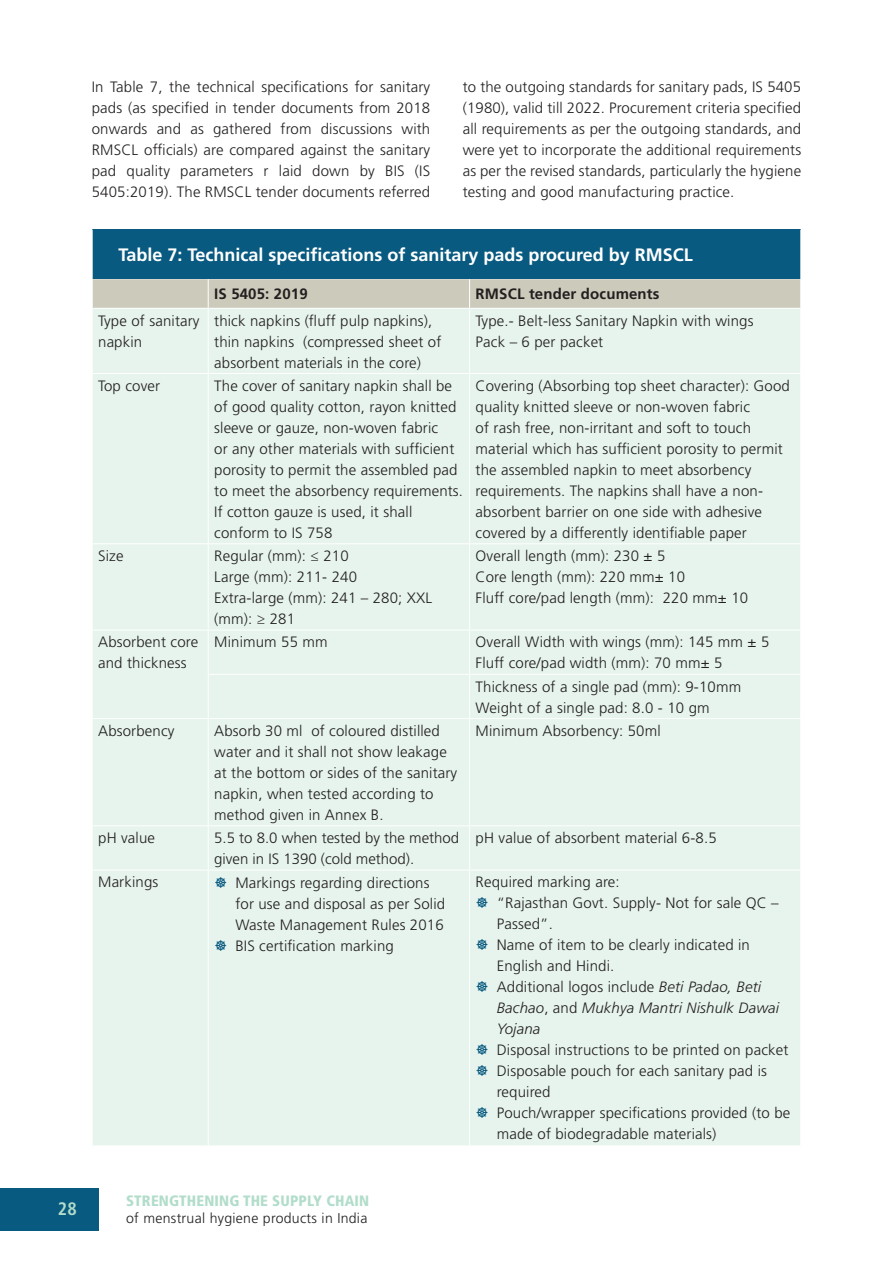
<style>
.page{position:relative;width:893px;height:1263px;background:#fff}
.page>*{position:absolute;margin:0;border:0;box-sizing:border-box;transform-origin:0 0}
.Table_Head{font:700 18px "Frutiger LT Std";color:#fff}
.t1{font:700 condensed 18px "Frutiger LT Std";color:#b2ddca}
.Table_text{font:300 15px/21px "Frutiger LT Std";letter-spacing:.01em;color:#231f20}
.body{font:300 15px/21px "Frutiger LT Std";letter-spacing:.01em;color:#231f20;text-align:justify}
.Table_text-2{font:italic 300 15px/21px "Frutiger LT Std";letter-spacing:.01em;color:#231f20}
.Table_text-3{font:700 15px "Frutiger LT Std";letter-spacing:.01em;color:#231f20}
.t2{font:900 condensed 15px "Frutiger LT Std";letter-spacing:.01em;color:#b2ddca}
.t3{font:300 14.1px "Frutiger LT Std";letter-spacing:.02em;color:#231f20}
.s1{font-style:normal}
</style>
<div class="page">
<div style="left:0;top:1188px;width:98px;height:42px;background:#095a80"></div>
<div style="left:92px;top:230px;width:709px;height:49px;background:#095a80"></div>
<div style="left:93px;top:309px;width:707px;height:836px;background:#e6f4ed"></div>
<svg style="left:92px;top:279px;width:709px;height:29px;background:#cccbbc"></svg>
<hr style="left:208px;top:309px;width:1px;height:64px;background:#fff">
<hr style="left:469px;top:309px;width:1px;height:64px;background:#fff">
<hr style="left:92px;top:373px;width:116px;height:1px;background:#fff">
<hr style="left:208px;top:373px;width:262px;height:1px;background:#fff">
<hr style="left:208px;top:374px;width:1px;height:169px;background:#fff">
<hr style="left:470px;top:373px;width:331px;height:1px;background:#fff">
<hr style="left:469px;top:374px;width:1px;height:169px;background:#fff">
<hr style="left:92px;top:543px;width:116px;height:1px;background:#fff">
<hr style="left:208px;top:543px;width:262px;height:1px;background:#fff">
<hr style="left:208px;top:544px;width:1px;height:86px;background:#fff">
<hr style="left:470px;top:543px;width:331px;height:1px;background:#fff">
<hr style="left:469px;top:544px;width:1px;height:86px;background:#fff">
<hr style="left:92px;top:630px;width:116px;height:1px;background:#fff">
<hr style="left:208px;top:630px;width:262px;height:1px;background:#fff">
<hr style="left:208px;top:630px;width:1px;height:44px;background:#fff">
<hr style="left:470px;top:630px;width:331px;height:1px;background:#fff">
<hr style="left:469px;top:630px;width:1px;height:44px;background:#fff">
<hr style="left:208px;top:674px;width:262px;height:1px;background:#fff">
<hr style="left:208px;top:675px;width:1px;height:43px;background:#fff">
<hr style="left:470px;top:674px;width:331px;height:1px;background:#fff">
<hr style="left:469px;top:675px;width:1px;height:43px;background:#fff">
<hr style="left:92px;top:718px;width:116px;height:1px;background:#fff">
<hr style="left:208px;top:718px;width:262px;height:1px;background:#fff">
<hr style="left:208px;top:719px;width:1px;height:106px;background:#fff">
<hr style="left:470px;top:718px;width:331px;height:1px;background:#fff">
<hr style="left:469px;top:719px;width:1px;height:106px;background:#fff">
<hr style="left:92px;top:825px;width:116px;height:1px;background:#fff">
<hr style="left:208px;top:825px;width:262px;height:1px;background:#fff">
<hr style="left:208px;top:826px;width:1px;height:44px;background:#fff">
<hr style="left:470px;top:825px;width:331px;height:1px;background:#fff">
<hr style="left:469px;top:826px;width:1px;height:44px;background:#fff">
<hr style="left:92px;top:870px;width:116px;height:1px;background:#fff">
<hr style="left:208px;top:870px;width:262px;height:1px;background:#fff">
<hr style="left:208px;top:870px;width:1px;height:275px;background:#fff">
<hr style="left:470px;top:870px;width:331px;height:1px;background:#fff">
<hr style="left:469px;top:870px;width:1px;height:275px;background:#fff">
<hr style="left:92px;top:230px;width:1px;height:49px;background:#fff">
<hr style="left:800px;top:230px;width:1px;height:49px;background:#fff">
<svg style="left:215px;top:877px;width:28px;height:12px"></svg>
<svg style="left:215px;top:940px;width:28px;height:12px"></svg>
<svg style="left:477px;top:897px;width:27px;height:12px"></svg>
<svg style="left:477px;top:939px;width:27px;height:12px"></svg>
<svg style="left:477px;top:981px;width:27px;height:12px"></svg>
<svg style="left:477px;top:1044px;width:27px;height:12px"></svg>
<svg style="left:477px;top:1065px;width:27px;height:12px"></svg>
<svg style="left:477px;top:1107px;width:27px;height:12px"></svg>
<p class="body" style="left:92px;top:77px;width:340px">In Table 7, the technical specifications for sanitary pads (as specified in tender documents from 2018 onwards and as gathered from discussions with RMSCL officials) are compared against the sanitary pad quality parameters r laid down by BIS (IS 5405:2019). The RMSCL tender documents referred</p>
<p class="body" style="left:463px;top:77px;width:340px">to the outgoing standards for sanitary pads, IS 5405 (1980), valid till 2022. Procurement criteria specified all requirements as per the outgoing standards, and were yet to incorporate the additional requirements as per the revised standards, particularly the hygiene testing and good manufacturing practice.</p>
<p class="Table_Head" style="left:118px;top:244px;width:576px">Table 7: Technical specifications of sanitary pads procured by RMSCL</p>
<p class="Table_text-3" style="left:214px;top:285px;width:95px">IS 5405: 2019</p>
<p class="Table_text-3" style="left:476px;top:285px;width:185px">RMSCL tender documents</p>
<p class="Table_text" style="left:98px;top:310px;width:103px">Type of sanitary napkin</p>
<p class="Table_text" style="left:214px;top:310px;width:229px">thick napkins (fluff pulp napkins), thin napkins (compressed sheet of absorbent materials in the core)</p>
<p class="Table_text" style="left:476px;top:310px;width:279px">Type.- Belt-less Sanitary Napkin with wings</p>
<p class="Table_text" style="left:476px;top:331px;width:129px">Pack – 6 per packet</p>
<p class="Table_text" style="left:98px;top:375px;width:64px">Top cover</p>
<p class="Table_text" style="left:214px;top:375px;width:250px">The cover of sanitary napkin shall be of good quality cotton, rayon knitted sleeve or gauze, non-woven fabric<br>or any other materials with sufficient porosity to permit the assembled pad to meet the absorbency requirements.<br>If cotton gauze is used, it shall conform to IS 758</p>
<p class="Table_text" style="left:476px;top:375px;width:316px">Covering (Absorbing top sheet character): Good quality knitted sleeve or non-woven fabric<br>of rash free, non-irritant and soft to touch material which has sufficient porosity to permit the assembled napkin to meet absorbency requirements. The napkins shall have a non&shy;absorbent barrier on one side with adhesive covered by a differently identifiable paper</p>
<p class="Table_text" style="left:98px;top:546px;width:27px">Size</p>
<p class="Table_text" style="left:214px;top:546px;width:136px">Regular (mm): ≤ 210</p>
<p class="Table_text" style="left:214px;top:567px;width:144px">Large (mm): 211- 240</p>
<p class="Table_text" style="left:214px;top:588px;width:220px">Extra-large (mm): 241 – 280; XXL (mm): ≥ 281</p>
<p class="Table_text" style="left:476px;top:546px;width:191px">Overall length (mm): 230 ± 5</p>
<p class="Table_text" style="left:476px;top:567px;width:211px">Core length (mm): 220 mm± 10</p>
<p class="Table_text" style="left:476px;top:588px;width:274px">Fluff core/pad length (mm): 220 mm± 10</p>
<p class="Table_text" style="left:98px;top:632px;width:102px">Absorbent core and thickness</p>
<p class="Table_text" style="left:214px;top:632px;width:115px">Minimum 55 mm</p>
<p class="Table_text" style="left:476px;top:632px;width:295px">Overall Width with wings (mm): 145 mm ± 5</p>
<p class="Table_text" style="left:476px;top:653px;width:248px">Fluff core/pad width (mm): 70 mm± 5</p>
<p class="Table_text" style="left:476px;top:676px;width:267px">Thickness of a single pad (mm): 9-10mm</p>
<p class="Table_text" style="left:476px;top:697px;width:236px">Weight of a single pad: 8.0 - 10 gm</p>
<p class="Table_text" style="left:98px;top:720px;width:78px">Absorbency</p>
<p class="Table_text" style="left:214px;top:720px;width:245px">Absorb 30 ml of coloured distilled water and it shall not show leakage at the bottom or sides of the sanitary napkin, when tested according to method given in Annex B.</p>
<p class="Table_text" style="left:476px;top:720px;width:187px">Minimum Absorbency: 50ml</p>
<p class="Table_text" style="left:98px;top:828px;width:58px">pH value</p>
<p class="Table_text" style="left:214px;top:828px;width:247px">5.5 to 8.0 when tested by the method given in IS 1390 (cold method).</p>
<p class="Table_text" style="left:476px;top:828px;width:243px">pH value of absorbent material 6-8.5</p>
<p class="Table_text" style="left:98px;top:872px;width:62px">Markings</p>
<p class="Table_text" style="left:235px;top:872px;width:211px">Markings regarding directions for use and disposal as per Solid<br>Waste Management Rules 2016</p>
<p class="Table_text" style="left:235px;top:935px;width:160px">BIS certification marking</p>
<p class="Table_text" style="left:476px;top:872px;width:146px">Required marking are:</p>
<p class="Table_text" style="left:497px;top:893px;width:284px">“Rajasthan Govt. Supply- Not for sale QC –<br>Passed”.</p>
<p class="Table_text" style="left:497px;top:935px;width:255px">Name of item to be clearly indicated in<br>English and Hindi.</p>
<p class="Table_text-2" style="left:497px;top:977px;width:284px"><span class="s1">Additional logos include</span> Beti Padao, Beti<br>Bachao<span class="s1">, and</span> Mukhya Mantri Nishulk Dawai<br>Yojana</p>
<p class="Table_text" style="left:497px;top:1040px;width:293px">Disposal instructions to be printed on packet</p>
<p class="Table_text" style="left:497px;top:1061px;width:272px">Disposable pouch for each sanitary pad is required</p>
<p class="Table_text" style="left:497px;top:1103px;width:295px">Pouch/wrapper specifications provided (to be made of biodegradable materials)</p>
<p class="t1" style="left:58px;top:1198px;width:21px">28</p>
<p class="t2" style="left:126px;top:1192px;width:245px">STRENGTHENING THE SUPPLY CHAIN</p>
<p class="t3" style="left:126px;top:1210px;width:243px">of menstrual hygiene products in India</p>
</div>
